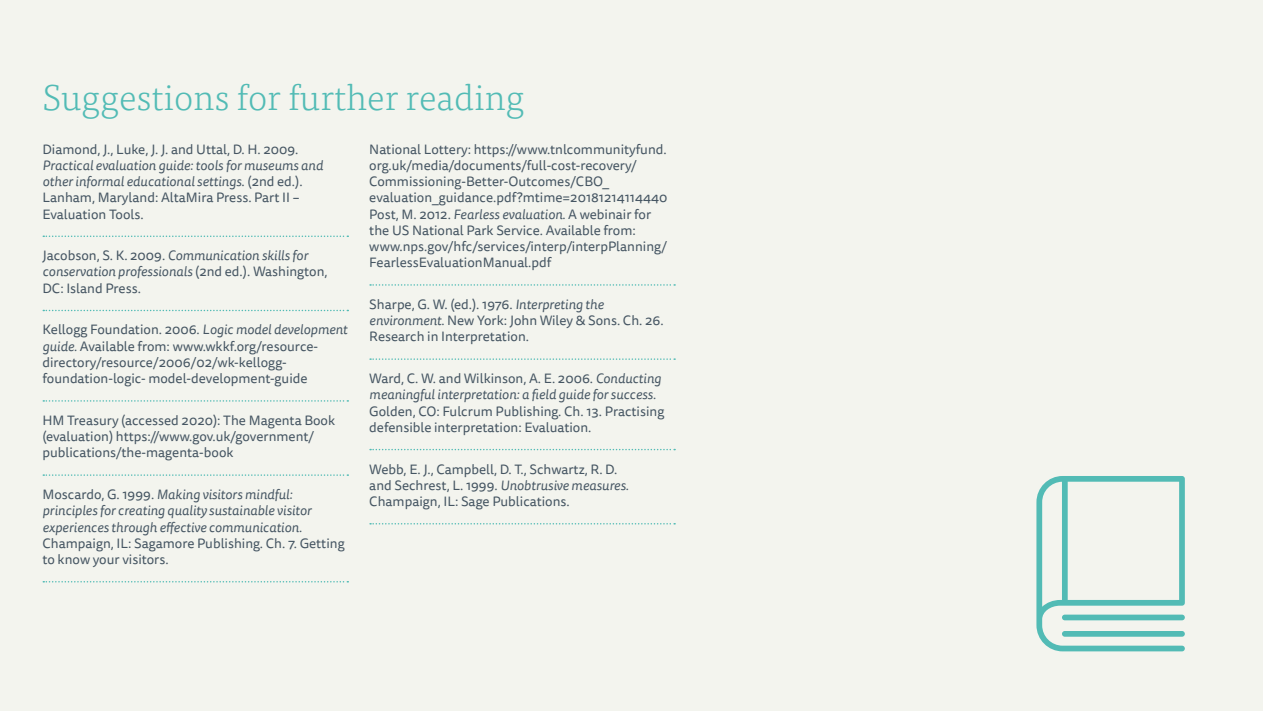
<style>
.page{position:relative;width:1263px;height:711px;background:#fff}
.page>*{position:absolute;margin:0;border:0;box-sizing:border-box;transform-origin:0 0}
.Headings{font:300 36px "Tisa Pro";color:#52bbb5}
.Body{font:13.5px/16.2px "Tisa Sans Pro";color:#465663}
.Body-2{font:italic 13.5px/16.2px "Tisa Sans Pro";color:#465663}
.s1{font-style:italic}
.s2{font-style:normal}
</style>
<div class="page">
<div style="left:0;top:0;width:1263px;height:710px;background:#f3f4ee"></div>
<svg style="left:43px;top:235px;width:305px;height:2px"></svg>
<svg style="left:43px;top:309px;width:305px;height:2px"></svg>
<svg style="left:43px;top:400px;width:305px;height:1px"></svg>
<svg style="left:43px;top:474px;width:305px;height:1px"></svg>
<svg style="left:43px;top:581px;width:305px;height:1px"></svg>
<svg style="left:370px;top:284px;width:305px;height:1px"></svg>
<svg style="left:370px;top:358px;width:305px;height:1px"></svg>
<svg style="left:370px;top:448px;width:305px;height:2px"></svg>
<svg style="left:370px;top:523px;width:305px;height:1px"></svg>
<svg style="left:1036px;top:476px;width:149px;height:175px"></svg>
<div style="left:1062px;top:614px;width:123px;height:6px;background:#52bbb5;border-radius:3px"></div>
<div style="left:1062px;top:630px;width:123px;height:6px;background:#52bbb5;border-radius:3px"></div>
<p class="Headings" style="left:43px;top:73px;width:483px">Suggestions for further reading</p>
<p class="Body" style="left:43px;top:141px;width:282px">Diamond, J., Luke, J. J. and Uttal, D. H. 2009.<br><span class="s1">Practical evaluation guide: tools for museums and other informal educational settings</span>. (2nd ed.).<br>Lanham, Maryland: AltaMira Press. Part II – Evaluation Tools.</p>
<p class="Body" style="left:43px;top:247px;width:287px">Jacobson, S. K. 2009. <span class="s1">Communication skills for conservation professionals</span> (2nd ed.). Washington,<br>DC: Island Press.</p>
<p class="Body" style="left:43px;top:322px;width:307px">Kellogg Foundation. 2006. <span class="s1">Logic model development guide.</span> Available from: www.wkkf.org/resource&shy;directory/resource/2006/02/wk-kellogg&shy;foundation-logic- model-development-guide</p>
<p class="Body" style="left:43px;top:412px;width:294px">HM Treasury (accessed 2020): The Magenta Book (evaluation) https://www.gov.uk/government/ publications/the-magenta-book</p>
<p class="Body-2" style="left:43px;top:486px;width:304px"><span class="s2">Moscardo, G. 1999.</span> Making visitors mindful: principles for creating quality sustainable visitor experiences through effective communication.<br><span class="s2">Champaign, IL: Sagamore Publishing. Ch. 7. Getting to know your visitors.</span></p>
<p class="Body" style="left:369px;top:141px;width:300px">National Lottery: https://www.tnlcommunityfund. org.uk/media/documents/full-cost-recovery/ Commissioning-Better-Outcomes/CBO_ evaluation_guidance.pdf?mtime=20181214114440</p>
<p class="Body" style="left:369px;top:206px;width:299px">Post, M. 2012. <span class="s1">Fearless evaluation.</span> A webinair for the US National Park Service. Available from: www.nps.gov/hfc/services/interp/interpPlanning/ FearlessEvaluationManual.pdf</p>
<p class="Body" style="left:369px;top:296px;width:296px">Sharpe, G. W. (ed.). 1976. <span class="s1">Interpreting the environment.</span> New York: John Wiley &amp; Sons. Ch. 26.<br>Research in Interpretation.</p>
<p class="Body" style="left:369px;top:370px;width:296px">Ward, C. W. and Wilkinson, A. E. 2006. <span class="s1">Conducting meaningful interpretation: a field guide for success.<br></span>Golden, CO: Fulcrum Publishing. Ch. 13. Practising defensible interpretation: Evaluation.</p>
<p class="Body" style="left:369px;top:461px;width:261px">Webb, E. J., Campbell, D. T., Schwartz, R. D. and Sechrest, L. 1999. <span class="s1">Unobtrusive measures.<br></span>Champaign, IL: Sage Publications.</p>
</div>
